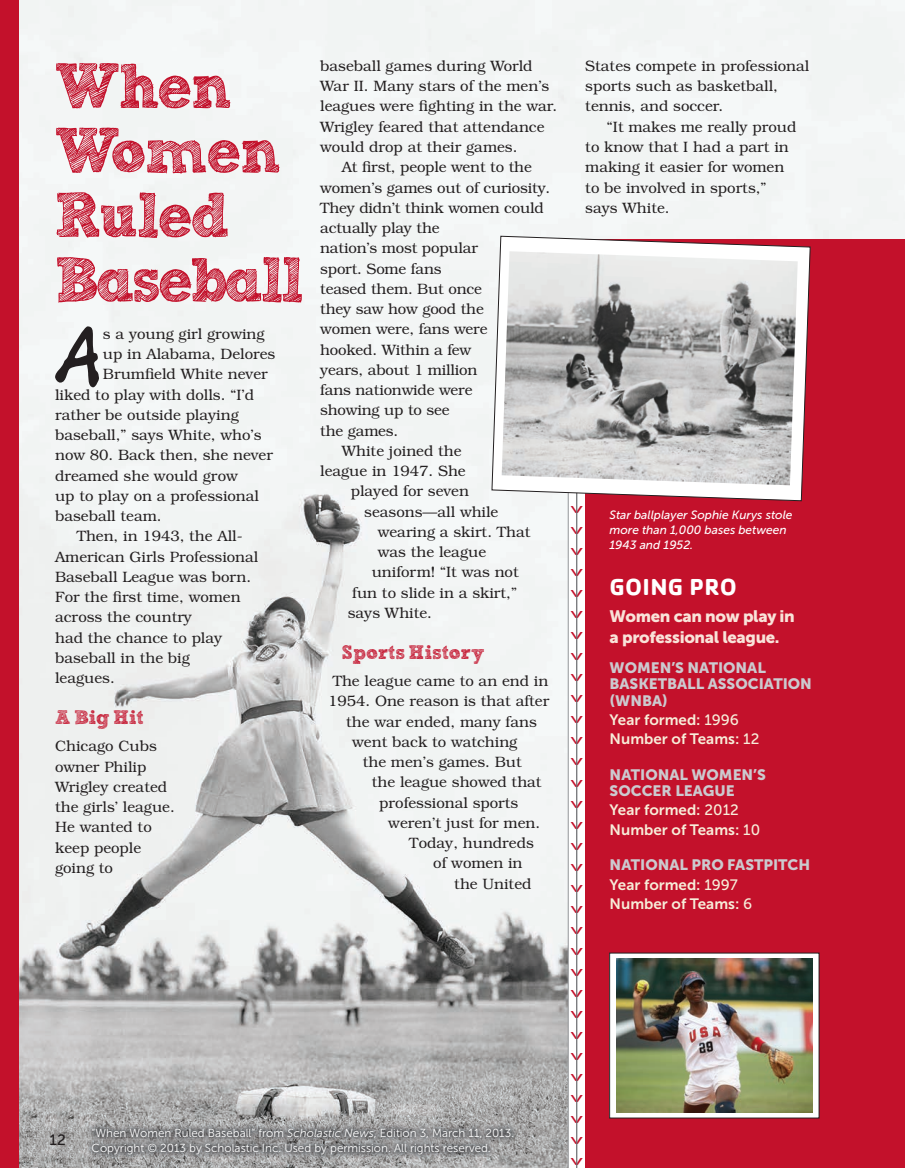
<style>
.page{position:relative;width:905px;height:1168px;background:#fff}
.page>*{position:absolute;margin:0;border:0;box-sizing:border-box;transform-origin:0 0}
.t1{font:73.5px "Berranger Hand ITC Std";color:#231f20}
.t2{font:700 63px/64.5px "Sketch Block";letter-spacing:-.04em;color:#c3112b;scale:.95 1}
.t3{font:700 24px "Cachet Std";letter-spacing:.01em;color:#fff}
.t4{font:700 19.5px "Sketch Block";color:#c3112b}
.t5{font:16.5px/21px "Museo Sans 900";letter-spacing:-.02em;color:#f9e3d9}
.t6{font:300 15px/20.2px "Bookman ITC Std";color:#231f20}
.t7{font:15px/19.2px "Museo Sans 700";color:#f7edd9}
.t8{font:15px/16.5px "Museo Sans 900";color:#cccacf}
.t9{font:15px "Museo Sans 500";color:#231f20}
.t10{font:italic 12px/15px "Museo Sans 500";color:#fff}
.t11{font:11.7px/15px "Museo Sans 300";color:#fff}
.s1{font-family:"Museo Sans 500"}
.s2{font-style:italic}
</style>
<div class="page">
<img style="left:19px;top:0;width:886px;height:1168px">
<img style="left:85px;top:1121px;width:434px;height:40px">
<div style="left:585px;top:238px;width:320px;height:930px;background:#c3112b"></div>
<div style="left:609px;top:953px;width:210px;height:165px;background:#fff"></div>
<img style="left:616px;top:958px;width:196px;height:154px">
<svg style="left:491px;top:235px;width:320px;height:266px"></svg>
<img style="left:501px;top:251px;width:296px;height:234px">
<div style="left:0;top:0;width:19px;height:1168px;background:#c3112b"></div>
<svg style="left:568px;top:471px;width:20px;height:697px"></svg>
<h2 class="t2" style="left:54px;top:54px;width:264px">When<br>Women<br>Ruled<br>Baseball</h2>
<h1 class="t1" style="left:56px;top:304px;width:48px">A</h1>
<p class="t6" style="left:103px;top:325px;width:163px">s a young girl growing</p>
<p class="t6" style="left:103px;top:345px;width:174px">up in Alabama, Delores</p>
<p class="t6" style="left:103px;top:365px;width:166px">Brumfield White never</p>
<p class="t6" style="left:55px;top:385px;width:200px">liked to play with dolls. “I’d</p>
<p class="t6" style="left:55px;top:406px;width:185px">rather be outside playing</p>
<p class="t6" style="left:55px;top:426px;width:208px">baseball,” says White, who’s</p>
<p class="t6" style="left:55px;top:446px;width:219px">now 80. Back then, she never</p>
<p class="t6" style="left:55px;top:466px;width:184px">dreamed she would grow</p>
<p class="t6" style="left:55px;top:487px;width:205px">up to play on a professional</p>
<p class="t6" style="left:55px;top:507px;width:108px">baseball team.</p>
<p class="t6" style="left:77px;top:527px;width:167px">Then, in 1943, the All-</p>
<p class="t6" style="left:55px;top:547px;width:205px">American Girls Professional</p>
<p class="t6" style="left:55px;top:568px;width:198px">Baseball League was born.</p>
<p class="t6" style="left:55px;top:588px;width:187px">For the first time, women</p>
<p class="t6" style="left:55px;top:608px;width:138px">across the country</p>
<p class="t6" style="left:55px;top:628px;width:169px">had the chance to play</p>
<p class="t6" style="left:55px;top:649px;width:136px">baseball in the big</p>
<p class="t6" style="left:55px;top:669px;width:61px">leagues.</p>
<h3 class="t4" style="left:55px;top:706px;width:90px">A Big Hit</h3>
<p class="t6" style="left:55px;top:737px;width:121px">Chicago Cubs owner Philip<br>Wrigley created the girls’ league.<br>He wanted to keep people going to</p>
<p class="t6" style="left:320px;top:57px;width:214px">baseball games during World</p>
<p class="t6" style="left:320px;top:77px;width:231px">War II. Many stars of the men’s</p>
<p class="t6" style="left:320px;top:97px;width:239px">leagues were fighting in the war.</p>
<p class="t6" style="left:320px;top:118px;width:226px">Wrigley feared that attendance</p>
<p class="t6" style="left:320px;top:138px;width:199px">would drop at their games.</p>
<p class="t6" style="left:342px;top:158px;width:191px">At first, people went to the</p>
<p class="t6" style="left:320px;top:178px;width:232px">women’s games out of curiosity.</p>
<p class="t6" style="left:320px;top:199px;width:225px">They didn’t think women could</p>
<p class="t6" style="left:320px;top:219px;width:121px">actually play the</p>
<p class="t6" style="left:320px;top:239px;width:159px">nation’s most popular</p>
<p class="t6" style="left:320px;top:259px;width:123px">sport. Some fans</p>
<p class="t6" style="left:320px;top:280px;width:163px">teased them. But once</p>
<p class="t6" style="left:320px;top:300px;width:165px">they saw how good the</p>
<p class="t6" style="left:320px;top:320px;width:169px">women were, fans were</p>
<p class="t6" style="left:320px;top:340px;width:153px">hooked. Within a few</p>
<p class="t6" style="left:320px;top:361px;width:159px">years, about 1 million</p>
<p class="t6" style="left:320px;top:381px;width:154px">fans nationwide were</p>
<p class="t6" style="left:320px;top:401px;width:131px">showing up to see</p>
<p class="t6" style="left:320px;top:421px;width:80px">the games.</p>
<p class="t6" style="left:342px;top:442px;width:121px">White joined the</p>
<p class="t6" style="left:320px;top:462px;width:147px">league in 1947. She</p>
<p class="t6" style="left:351px;top:482px;width:120px">played for seven</p>
<p class="t6" style="left:364px;top:502px;width:136px">seasons—all while</p>
<p class="t6" style="left:378px;top:523px;width:154px">wearing a skirt. That</p>
<p class="t6" style="left:378px;top:543px;width:110px">was the league</p>
<p class="t6" style="left:372px;top:563px;width:148px">uniform! “It was not</p>
<p class="t6" style="left:352px;top:583px;width:166px">fun to slide in a skirt,”</p>
<p class="t6" style="left:348px;top:604px;width:86px">says White.</p>
<h3 class="t4" style="left:342px;top:640px;width:144px">Sports History</h3>
<p class="t6" style="left:333px;top:672px;width:217px">The league came to an end in</p>
<p class="t6" style="left:328px;top:692px;width:222px">1954. One reason is that after</p>
<p class="t6" style="left:346px;top:712px;width:192px">the war ended, many fans</p>
<p class="t6" style="left:352px;top:733px;width:167px">went back to watching</p>
<p class="t6" style="left:363px;top:753px;width:161px">the men’s games. But</p>
<p class="t6" style="left:372px;top:773px;width:171px">the league showed that</p>
<p class="t6" style="left:379px;top:793px;width:141px">professional sports</p>
<p class="t6" style="left:388px;top:814px;width:153px">weren’t just for men.</p>
<p class="t6" style="left:409px;top:834px;width:126px">Today, hundreds</p>
<p class="t6" style="left:433px;top:854px;width:91px">of women in</p>
<p class="t6" style="left:454px;top:874px;width:79px">the United</p>
<p class="t6" style="left:585px;top:57px;width:225px">States compete in professional sports such as basketball, tennis, and soccer.</p>
<p class="t6" style="left:585px;top:118px;width:212px;text-indent:22px">“It makes me really proud to know that I had a part in making it easier for women to be involved in sports,” says White.</p>
<p class="t10" style="left:609px;top:507px;width:184px">Star ballplayer Sophie Kurys stole more than 1,000 bases between<br>1943 and 1952.</p>
<h3 class="t3" style="left:609px;top:571px;width:129px">GOING PRO</h3>
<p class="t5" style="left:609px;top:605px;width:187px">Women can now play in a professional league.</p>
<p class="t8" style="left:609px;top:659px;width:204px">WOMEN’S NATIONAL<br>BASKETBALL ASSOCIATION (WNBA)</p>
<p class="t7" style="left:609px;top:710px;width:151px">Year formed: <span class="s1">1996<br></span>Number of Teams: <span class="s1">12</span></p>
<p class="t8" style="left:609px;top:766px;width:158px">NATIONAL WOMEN’S<br>SOCCER LEAGUE</p>
<p class="t7" style="left:609px;top:801px;width:152px">Year formed: <span class="s1">2012<br></span>Number of Teams: <span class="s1">10</span></p>
<p class="t8" style="left:609px;top:857px;width:202px">NATIONAL PRO FASTPITCH</p>
<p class="t7" style="left:609px;top:875px;width:144px">Year formed: <span class="s1">1997<br></span>Number of Teams: <span class="s1">6</span></p>
<p class="t9" style="left:50px;top:1131px;width:18px">12</p>
<p class="t11" style="left:92px;top:1125px;width:424px">“When Women Ruled Baseball” from <span class="s2">Scholastic News</span>, Edition 3, March 11, 2013.<br>Copyright © 2013 by Scholastic Inc. Used by permission. All rights reserved.</p>
</div>
